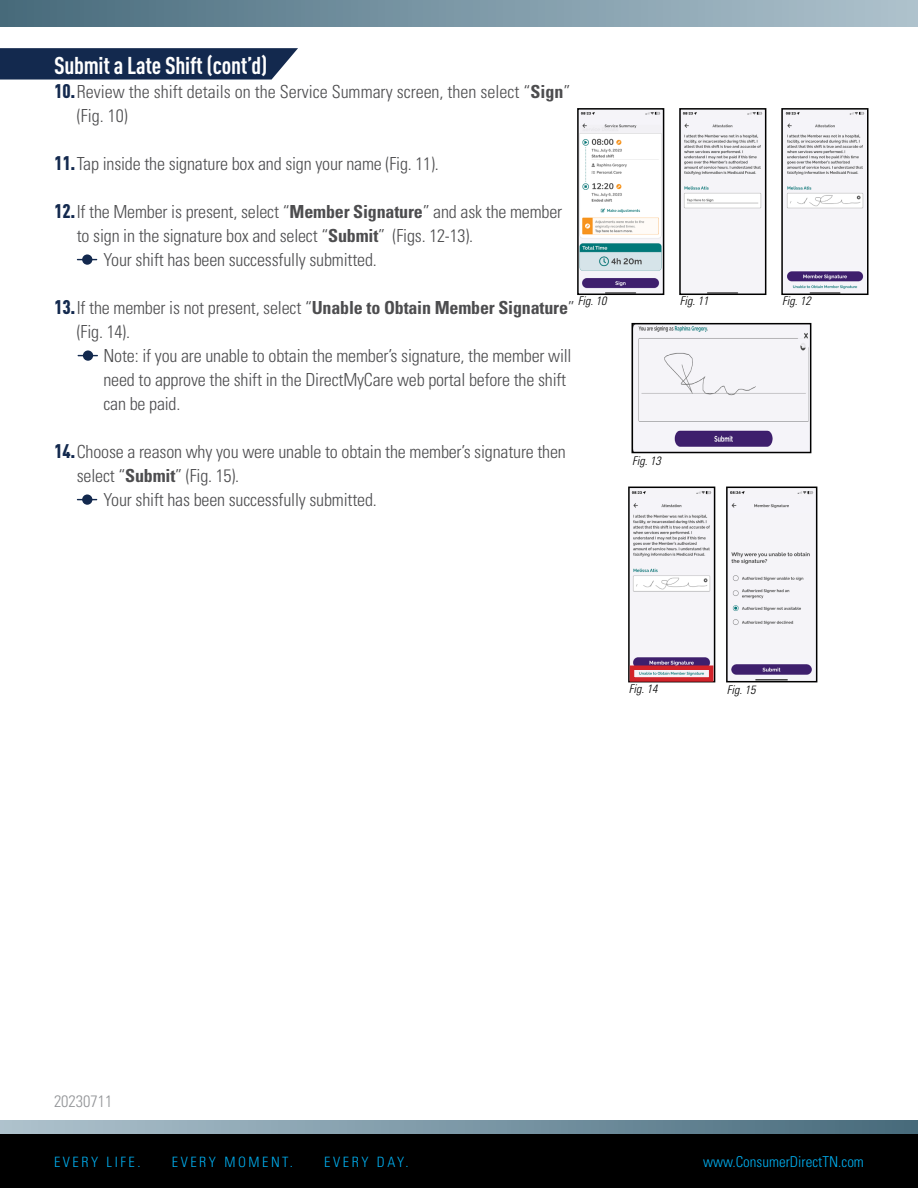
<style>
.page{position:relative;width:918px;height:1188px;background:#fff}
.page>*{position:absolute;margin:0;border:0;box-sizing:border-box;transform-origin:0 0}
.t1{font:700 24px "DIN Cond";letter-spacing:-.01em;color:#fff}
.t2{font:300 condensed 18px/24px "Univers";letter-spacing:-.01em;color:#4d4d4f}
.t3{font:300 condensed 16.5px "Univers";color:#939598}
.t4{font:300 condensed 15px "Univers";color:#00aeef}
.t5{font:300 condensed 14.25px "Univers";letter-spacing:.18em;color:#00aeef}
.t6{font:italic 300 condensed 12px "Univers";color:#000}
.s1{font-family:"DIN Cond";font-weight:900;font-stretch:normal;font-size:19.5px;color:#13294e}
.s2{font-weight:700}
</style>
<div class="page">
<div style="left:0;top:0;width:918px;height:26px;background:linear-gradient(to right,#476b7c,#afc3ce)"></div>
<div style="left:0;top:1134px;width:918px;height:54px;background:#000"></div>
<svg style="left:0;top:1121px;width:918px;height:13px;background:#7b97a5"></svg>
<svg style="left:0;top:48px;width:298px;height:32px;background:#213658"></svg>
<div style="left:82px;top:494px;width:10px;height:11px;background:#13294e;border-radius:50%"></div>
<div style="left:83px;top:350px;width:10px;height:11px;background:#13294e;border-radius:50%"></div>
<div style="left:82px;top:254px;width:10px;height:11px;background:#13294e;border-radius:50%"></div>
<img style="left:580px;top:111px;width:81px;height:181px">
<div style="left:577px;top:108px;width:87px;height:187px;border:2px solid #000"></div>
<img style="left:682px;top:111px;width:81px;height:181px">
<div style="left:679px;top:108px;width:87px;height:187px;border:2px solid #000"></div>
<img style="left:784px;top:111px;width:82px;height:181px">
<div style="left:781px;top:108px;width:88px;height:187px;border:2px solid #000"></div>
<img style="left:635px;top:326px;width:173px;height:124px">
<div style="left:632px;top:323px;width:179px;height:130px;border:2px solid #000"></div>
<img style="left:631px;top:490px;width:81px;height:187px">
<div style="left:628px;top:487px;width:87px;height:195px;border:2px solid #000"></div>
<img style="left:729px;top:490px;width:85px;height:189px">
<div style="left:726px;top:487px;width:91px;height:195px;border:2px solid #000"></div>
<div style="left:630px;top:666px;width:83px;height:16px;border:4px solid #d2232a"></div>
<p class="t1" style="left:54px;top:51px;width:215px">Submit a Late Shift (cont’d)</p>
<p class="t2" style="left:54px;top:80px;width:518px"><span class="s1">10.</span>Review the shift details on the Service Summary screen, then select “<span class="s2">Sign</span>”</p>
<p class="t2" style="left:77px;top:104px;width:52px">(Fig. 10)</p>
<p class="t2" style="left:54px;top:152px;width:386px"><span class="s1">11.</span>Tap inside the signature box and sign your name (Fig. 11).</p>
<p class="t2" style="left:54px;top:200px;width:510px"><span class="s1">12.</span>If the Member is present, select “<span class="s2">Member Signature</span>” and ask the member</p>
<p class="t2" style="left:77px;top:224px;width:398px">to sign in the signature box and select “<span class="s2">Submit</span>” (Figs. 12-13).</p>
<p class="t2" style="left:104px;top:248px;width:275px">Your shift has been successfully submitted.</p>
<p class="t6" style="left:578px;top:294px;width:30px">Fig. 10</p>
<p class="t6" style="left:680px;top:294px;width:30px">Fig. 11</p>
<p class="t6" style="left:782px;top:294px;width:30px">Fig. 12</p>
<p class="t2" style="left:54px;top:296px;width:522px"><span class="s1">13.</span>If the member is not present, select “<span class="s2">Unable to Obtain Member Signature</span>”</p>
<p class="t2" style="left:77px;top:320px;width:55px">(Fig. 14).</p>
<p class="t2" style="left:104px;top:344px;width:470px">Note: if you are unable to obtain the member’s signature, the member will need to approve the shift in the DirectMyCare web portal before the shift can be paid.</p>
<p class="t2" style="left:54px;top:440px;width:513px"><span class="s1">14.</span>Choose a reason why you were unable to obtain the member’s signature then</p>
<p class="t2" style="left:77px;top:464px;width:164px">select “<span class="s2">Submit</span>” (Fig. 15).</p>
<p class="t2" style="left:104px;top:488px;width:275px">Your shift has been successfully submitted.</p>
<p class="t6" style="left:632px;top:454px;width:30px">Fig. 13</p>
<p class="t6" style="left:629px;top:682px;width:30px">Fig. 14</p>
<p class="t6" style="left:727px;top:683px;width:30px">Fig. 15</p>
<p class="t3" style="left:54px;top:1091px;width:60px">20230711</p>
<p class="t5" style="left:54px;top:1153px;width:88px">EVERY LIFE.</p>
<p class="t5" style="left:172px;top:1153px;width:123px">EVERY MOMENT.</p>
<p class="t5" style="left:324px;top:1153px;width:86px">EVERY DAY.</p>
<p class="t4" style="left:703px;top:1153px;width:162px">www.ConsumerDirectTN.com</p>
</div>
